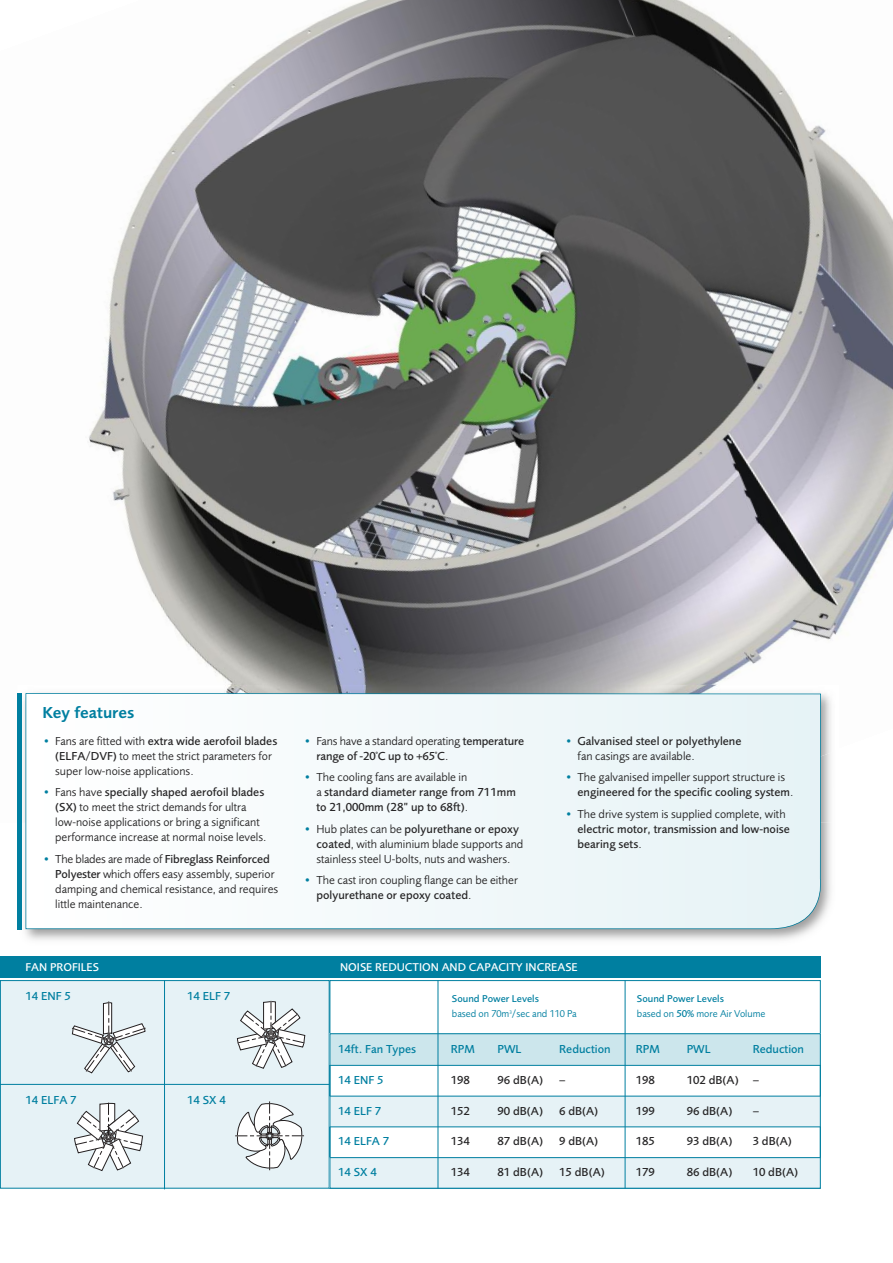
<style>
.page{position:relative;width:893px;height:1263px;background:#fff}
.page>*{position:absolute;margin:0;border:0;box-sizing:border-box;transform-origin:0 0}
.t1{font:600 16.5px "Foundry Sans";color:#007fa0}
.t2{font:12px/15px "Foundry Sans";color:#272627}
.t3{font:500 12px/15px "Foundry Sans";color:#272627}
.t4{font:500 12px "Foundry Sans";color:#007fa0}
.t5{font:500 11.7px "Foundry Sans";color:#fff}
.t6{font:10.2px "Foundry Sans";color:#007fa0}
.t7{font:500 10.2px "Foundry Sans";color:#007fa0}
.s1{color:#007fa0}
.s2{font-weight:500}
.s3{font-weight:400;color:#007fa0}
.s4{font-weight:400}
</style>
<div class="page">
<div style="left:0;top:957px;width:821px;height:21px;background:#007fa0"></div>
<img style="left:89px;top:0;width:804px;height:685px">
<img style="left:17px;top:685px;width:814px;height:255px">
<img style="left:828px;top:750px;width:3px;height:73px">
<svg style="left:26px;top:693px;width:802px;height:236px"></svg>
<div style="left:1px;top:981px;width:328px;height:207px;background:#e6f2f6"></div>
<div style="left:0;top:980px;width:330px;height:208px;border:1px solid #007fa0"></div>
<div style="left:330px;top:1096px;width:491px;height:31px;background:#e6f2f6"></div>
<div style="left:330px;top:1033px;width:491px;height:32px;background:#cce6ec"></div>
<div style="left:330px;top:1157px;width:491px;height:31px;background:#e6f2f6"></div>
<div style="left:330px;top:1033px;width:491px;height:155px;border:1px solid #007fa0"></div>
<hr style="left:438px;top:980px;width:1px;height:208px;background:#007fa0">
<hr style="left:164px;top:980px;width:1px;height:209px;background:#007fa0">
<hr style="left:625px;top:980px;width:1px;height:208px;background:#007fa0">
<hr style="left:17px;top:693px;width:4px;height:236px;background:#007fa0">
<hr style="left:0;top:1084px;width:330px;height:1px;background:#007fa0">
<svg style="left:72px;top:1001px;width:74px;height:72px"></svg>
<svg style="left:237px;top:1001px;width:68px;height:68px"></svg>
<svg style="left:74px;top:1103px;width:69px;height:68px"></svg>
<svg style="left:235px;top:1101px;width:69px;height:69px"></svg>
<hr style="left:330px;top:1065px;width:491px;height:1px;background:#007fa0">
<hr style="left:330px;top:1096px;width:491px;height:1px;background:#007fa0">
<hr style="left:330px;top:1126px;width:491px;height:1px;background:#007fa0">
<hr style="left:330px;top:1157px;width:491px;height:1px;background:#007fa0">
<h1 class="t1" style="left:43px;top:707px;width:93px">Key features</h1>
<p class="t2" style="left:55px;top:734px;width:224px;text-indent:-13px"><span class="s1">•</span> Fans are fitted with <span class="s2">extra wide aerofoil blades (ELFA/DVF)</span> to meet the strict parameters for super low-noise applications.</p>
<p class="t2" style="left:55px;top:786px;width:213px;text-indent:-13px"><span class="s1">•</span> Fans have <span class="s2">specially shaped aerofoil blades (SX)</span> to meet the strict demands for ultra low-noise applications or bring a significant performance increase at normal noise levels.</p>
<p class="t2" style="left:55px;top:852px;width:225px;text-indent:-13px"><span class="s1">•</span> The blades are made of <span class="s2">Fibreglass Reinforced Polyester</span> which offers easy assembly, superior damping and chemical resistance, and requires little maintenance.</p>
<p class="t3" style="left:316px;top:734px;width:209px;text-indent:-13px"><span class="s3">•</span> <span class="s4">Fans have a standard operating</span> temperature range of -20˚C up to +65˚C<span class="s4">.</span></p>
<p class="t3" style="left:316px;top:771px;width:201px;text-indent:-13px"><span class="s3">•</span> <span class="s4">The cooling fans are available in<br>a</span> standard diameter range from 711mm to 21,000mm (28” up to 68ft)<span class="s4">.</span></p>
<p class="t2" style="left:316px;top:822px;width:209px;text-indent:-13px"><span class="s1">•</span> Hub plates can be <span class="s2">polyurethane or epoxy coated</span>, with aluminium blade supports and stainless steel U-bolts, nuts and washers.</p>
<p class="t2" style="left:316px;top:873px;width:203px;text-indent:-13px"><span class="s1">•</span> The cast iron coupling flange can be either <span class="s2">polyurethane or epoxy coated</span>.</p>
<p class="t3" style="left:578px;top:734px;width:165px;text-indent:-13px"><span class="s3">•</span> Galvanised steel or polyethylene <span class="s4">fan casings are available.</span></p>
<p class="t2" style="left:578px;top:771px;width:217px;text-indent:-13px"><span class="s1">•</span> The galvanised impeller support structure is <span class="s2">engineered for the specific cooling system</span>.</p>
<p class="t3" style="left:578px;top:807px;width:214px;text-indent:-13px"><span class="s3">•</span> <span class="s4">The drive system is supplied complete, with </span>electric motor, transmission and low-noise bearing sets<span class="s4">.</span></p>
<p class="t5" style="left:26px;top:963px;width:75px">FAN PROFILES</p>
<p class="t5" style="left:340px;top:963px;width:239px">NOISE REDUCTION AND CAPACITY INCREASE</p>
<p class="t7" style="left:452px;top:995px;width:89px">Sound Power Levels</p>
<p class="t7" style="left:637px;top:995px;width:89px">Sound Power Levels</p>
<p class="t6" style="left:452px;top:1010px;width:126px">based on 70m<sup>3</sup>/sec and 110 Pa</p>
<p class="t6" style="left:637px;top:1010px;width:130px">based on <span class="s2">50%</span> more Air Volume</p>
<p class="t4" style="left:26px;top:991px;width:47px">14 ENF 5</p>
<p class="t4" style="left:187px;top:991px;width:45px">14 ELF 7</p>
<p class="t4" style="left:26px;top:1095px;width:53px">14 ELFA 7</p>
<p class="t4" style="left:187px;top:1095px;width:40px">14 SX 4</p>
<p class="t4" style="left:338px;top:1044px;width:80px">14ft. Fan Types</p>
<p class="t4" style="left:451px;top:1044px;width:26px">RPM</p>
<p class="t4" style="left:497px;top:1044px;width:25px">PWL</p>
<p class="t4" style="left:559px;top:1044px;width:53px">Reduction</p>
<p class="t4" style="left:636px;top:1044px;width:26px">RPM</p>
<p class="t4" style="left:687px;top:1044px;width:25px">PWL</p>
<p class="t4" style="left:753px;top:1044px;width:53px">Reduction</p>
<p class="t4" style="left:338px;top:1075px;width:47px">14 ENF 5</p>
<p class="t3" style="left:451px;top:1073px;width:21px">198</p>
<p class="t3" style="left:497px;top:1073px;width:47px">96 dB(A)</p>
<p class="t3" style="left:559px;top:1073px;width:8px">–</p>
<p class="t3" style="left:636px;top:1073px;width:21px">198</p>
<p class="t3" style="left:687px;top:1073px;width:74px">102 dB(A) –</p>
<p class="t4" style="left:338px;top:1106px;width:45px">14 ELF 7</p>
<p class="t3" style="left:451px;top:1104px;width:21px">152</p>
<p class="t3" style="left:497px;top:1104px;width:47px">90 dB(A)</p>
<p class="t3" style="left:559px;top:1104px;width:41px">6 dB(A)</p>
<p class="t3" style="left:636px;top:1104px;width:21px">199</p>
<p class="t3" style="left:687px;top:1104px;width:47px">96 dB(A)</p>
<p class="t3" style="left:753px;top:1104px;width:8px">–</p>
<p class="t4" style="left:338px;top:1137px;width:53px">14 ELFA 7</p>
<p class="t3" style="left:451px;top:1135px;width:21px">134</p>
<p class="t3" style="left:497px;top:1135px;width:47px">87 dB(A)</p>
<p class="t3" style="left:559px;top:1135px;width:41px">9 dB(A)</p>
<p class="t3" style="left:636px;top:1135px;width:21px">185</p>
<p class="t3" style="left:687px;top:1135px;width:47px">93 dB(A)</p>
<p class="t3" style="left:753px;top:1135px;width:41px">3 dB(A)</p>
<p class="t4" style="left:338px;top:1167px;width:40px">14 SX 4</p>
<p class="t3" style="left:451px;top:1166px;width:21px">134</p>
<p class="t3" style="left:497px;top:1166px;width:47px">81 dB(A)</p>
<p class="t3" style="left:559px;top:1166px;width:47px">15 dB(A)</p>
<p class="t3" style="left:636px;top:1166px;width:21px">179</p>
<p class="t3" style="left:687px;top:1166px;width:47px">86 dB(A)</p>
<p class="t3" style="left:753px;top:1166px;width:47px">10 dB(A)</p>
</div>
